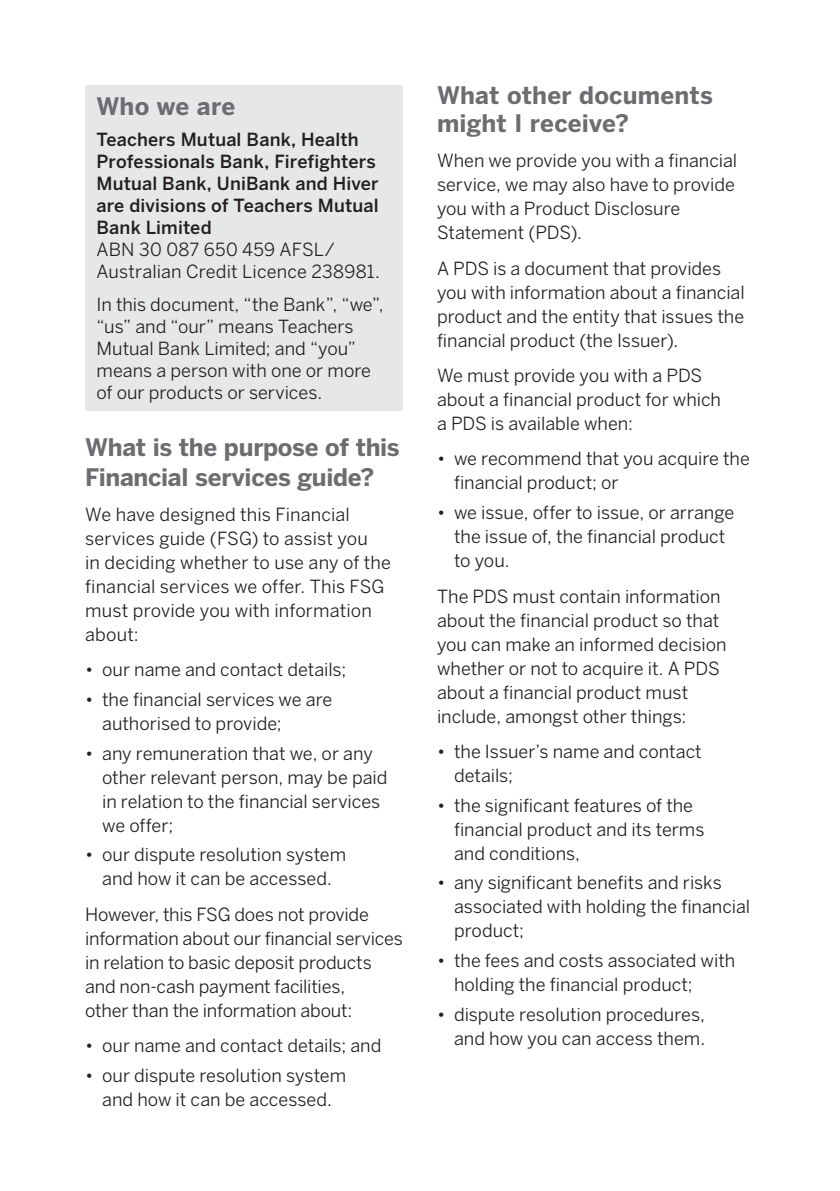
<style>
.page{position:relative;width:840px;height:1191px;background:#fff}
.page>*{position:absolute;margin:0;border:0;box-sizing:border-box;transform-origin:0 0}
.TMB_H4{font:700 24px/30px "Benton Sans";letter-spacing:-.005em;color:#6c6d70}
.TMB_Body_copy{font:18px/24px "Benton Sans";color:#231f20}
.TMB_Body_copy-2{font:500 18px/22px "Benton Sans";letter-spacing:.01em;color:#231f20}
.s1{font-weight:400}
</style>
<div class="page">
<div style="left:85px;top:85px;width:318px;height:325px;background:#e6e7e9"></div>
<p class="TMB_H4" style="left:96px;top:92px;width:140px">Who we are</p>
<p class="TMB_Body_copy-2" style="left:96px;top:128px;width:285px">Teachers Mutual Bank, Health<br>Professionals Bank, Firefighters<br>Mutual Bank, UniBank and Hiver are divisions of Teachers Mutual<br>Bank Limited<br><span class="s1">ABN 30 087 650 459 AFSL/<br>Australian Credit Licence 238981.</span></p>
<p class="TMB_Body_copy" style="left:96px;top:294px;width:288px;line-height:22px">In this document, “the Bank”, “we”, “us” and “our” means Teachers<br>Mutual Bank Limited; and “you” means a person with one or more of our products or services.</p>
<p class="TMB_H4" style="left:85px;top:432px;width:316px">What is the purpose of this<br>Financial services guide?</p>
<p class="TMB_Body_copy" style="left:85px;top:502px;width:307px">We have designed this Financial services guide (FSG) to assist you<br>in deciding whether to use any of the financial services we offer. This FSG must provide you with information about:</p>
<p class="TMB_Body_copy" style="left:85px;top:658px;width:262px">• our name and contact details;</p>
<p class="TMB_Body_copy" style="left:102px;top:687px;width:231px;text-indent:-17px">• the financial services we are authorised to provide;</p>
<p class="TMB_Body_copy" style="left:102px;top:741px;width:286px;text-indent:-17px">• any remuneration that we, or any other relevant person, may be paid in relation to the financial services we offer;</p>
<p class="TMB_Body_copy" style="left:85px;top:843px;width:262px;text-align:center">• our dispute resolution system and how it can be accessed.</p>
<p class="TMB_Body_copy" style="left:85px;top:902px;width:319px">However, this FSG does not provide information about our financial services in relation to basic deposit products and non-cash payment facilities,<br>other than the information about:</p>
<p class="TMB_Body_copy" style="left:85px;top:1033px;width:298px">• our name and contact details; and</p>
<p class="TMB_Body_copy" style="left:85px;top:1063px;width:262px;text-align:center">• our dispute resolution system and how it can be accessed.</p>
<p class="TMB_H4" style="left:437px;top:82px;width:277px;line-height:28px">What other documents might I receive?</p>
<p class="TMB_Body_copy" style="left:437px;top:149px;width:301px">When we provide you with a financial service, we may also have to provide you with a Product Disclosure<br>Statement (PDS).</p>
<p class="TMB_Body_copy" style="left:437px;top:256px;width:309px">A PDS is a document that provides you with information about a financial product and the entity that issues the financial product (the Issuer).</p>
<p class="TMB_Body_copy" style="left:437px;top:363px;width:285px">We must provide you with a PDS about a financial product for which a PDS is available when:</p>
<p class="TMB_Body_copy" style="left:454px;top:447px;width:297px;text-indent:-17px">• we recommend that you acquire the financial product; or</p>
<p class="TMB_Body_copy" style="left:454px;top:500px;width:281px;text-indent:-17px">• we issue, offer to issue, or arrange the issue of, the financial product to you.</p>
<p class="TMB_Body_copy" style="left:437px;top:584px;width:291px">The PDS must contain information about the financial product so that you can make an informed decision whether or not to acquire it. A PDS about a financial product must include, amongst other things:</p>
<p class="TMB_Body_copy" style="left:454px;top:739px;width:249px;text-indent:-17px">• the Issuer’s name and contact details;</p>
<p class="TMB_Body_copy" style="left:454px;top:793px;width:252px;text-indent:-17px">• the significant features of the financial product and its terms and conditions,</p>
<p class="TMB_Body_copy" style="left:454px;top:870px;width:297px;text-indent:-17px">• any significant benefits and risks associated with holding the financial product;</p>
<p class="TMB_Body_copy" style="left:454px;top:948px;width:282px;text-indent:-17px">• the fees and costs associated with holding the financial product;</p>
<p class="TMB_Body_copy" style="left:437px;top:1002px;width:269px;text-align:right">• dispute resolution procedures, and how you can access them.</p>
</div>
